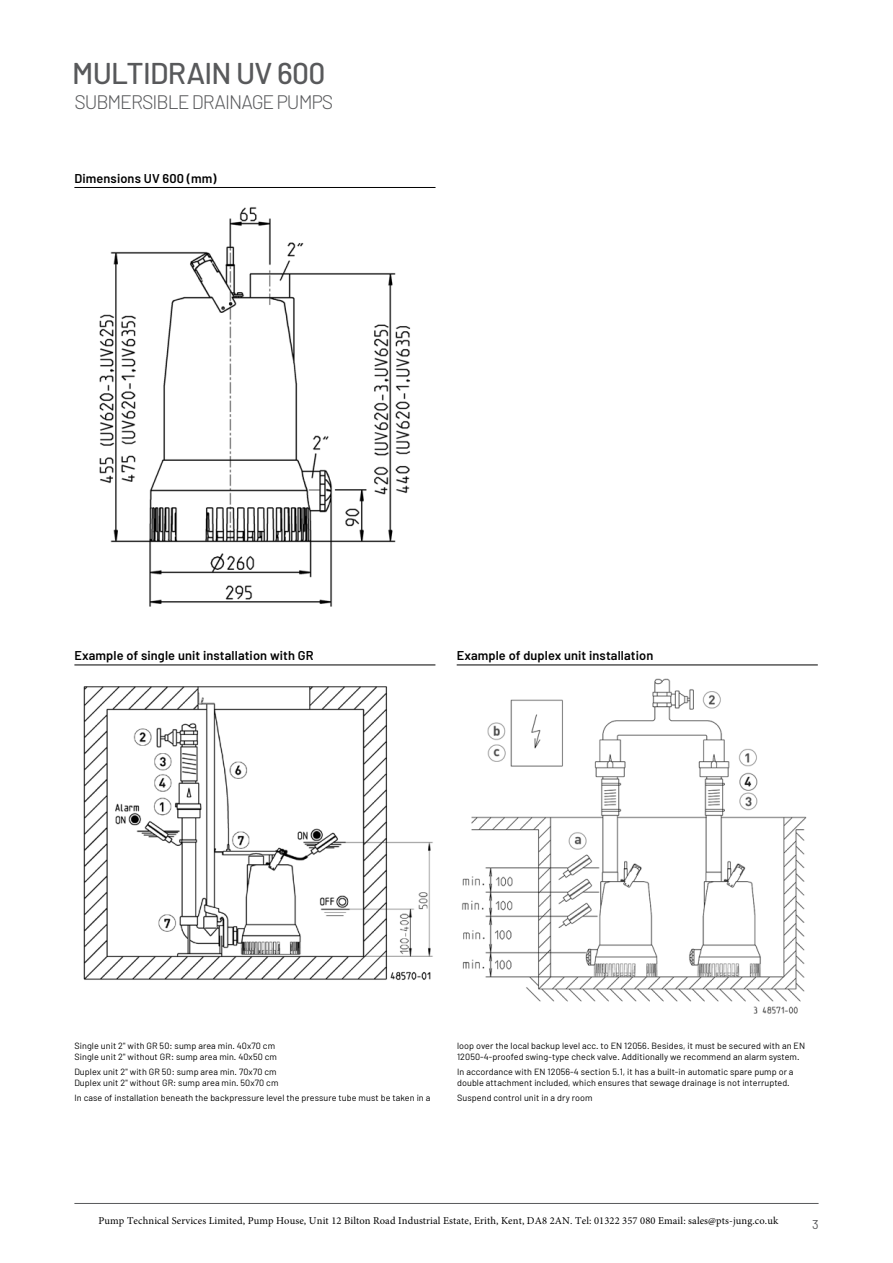
<style>
.page{position:relative;width:893px;height:1263px;background:#fff}
.page>*{position:absolute;margin:0;border:0;box-sizing:border-box;transform-origin:0 0}
.t1{font:500 30px "Barlow";letter-spacing:-.025em;color:#58595b}
.t2{font:300 19.5px "Barlow";letter-spacing:-.05em;color:#58595b}
.t3{font:600 12.75px "Barlow";letter-spacing:.01em;color:#000}
.t4{font:12.75px "Barlow";color:#58595b}
.t5{font:10.5px "Minion Pro";letter-spacing:.01em;color:#000}
.t6{font:9px/10.8px "Barlow";letter-spacing:.01em;color:#000}
</style>
<div class="page">
<hr style="left:74px;top:1203px;width:745px;height:1px;background:#58595b">
<hr style="left:74px;top:187px;width:361px;height:1px;background:#000">
<img style="left:99px;top:207px;width:312px;height:400px">
<hr style="left:74px;top:664px;width:361px;height:1px;background:#000">
<img style="left:83px;top:686px;width:350px;height:294px">
<hr style="left:457px;top:664px;width:361px;height:1px;background:#000">
<img style="left:462px;top:678px;width:345px;height:336px">
<h1 class="t1" style="left:72px;top:55px;width:255px">MULTIDRAIN UV 600</h1>
<h2 class="t2" style="left:74px;top:90px;width:260px">SUBMERSIBLE DRAINAGE PUMPS</h2>
<h3 class="t3" style="left:74px;top:170px;width:144px">Dimensions UV 600 (mm)</h3>
<h3 class="t3" style="left:74px;top:648px;width:241px">Example of single unit installation with GR</h3>
<h3 class="t3" style="left:457px;top:648px;width:198px">Example of duplex unit installation</h3>
<p class="t6" style="left:74px;top:1040px;width:204px">Single unit 2" with GR 50: sump area min. 40x70 cm<br>Single unit 2" without GR: sump area min. 40x50 cm</p>
<p class="t6" style="left:74px;top:1066px;width:206px">Duplex unit 2" with GR 50: sump area min. 70x70 cm<br>Duplex unit 2" without GR: sump area min. 50x70 cm</p>
<p class="t6" style="left:74px;top:1092px;width:357px">In case of installation beneath the backpressure level the pressure tube must be taken in a</p>
<p class="t6" style="left:457px;top:1040px;width:350px">loop over the local backup level acc. to EN 12056. Besides, it must be secured with an EN<br>12050-4-proofed swing-type check valve. Additionally we recommend an alarm system.</p>
<p class="t6" style="left:457px;top:1066px;width:338px">In accordance with EN 12056-4 section 5.1, it has a built-in automatic spare pump or a double attachment included, which ensures that sewage drainage is not interrupted.</p>
<p class="t6" style="left:457px;top:1092px;width:137px">Suspend control unit in a dry room</p>
<p class="t5" style="left:99px;top:1214px;width:681px">Pump Technical Services Limited, Pump House, Unit 12 Bilton Road Industrial Estate, Erith, Kent, DA8 2AN. Tel: 01322 357 080 Email: sales@pts-jung.co.uk</p>
<h3 class="t4" style="left:812px;top:1216px;width:8px">3</h3>
</div>
